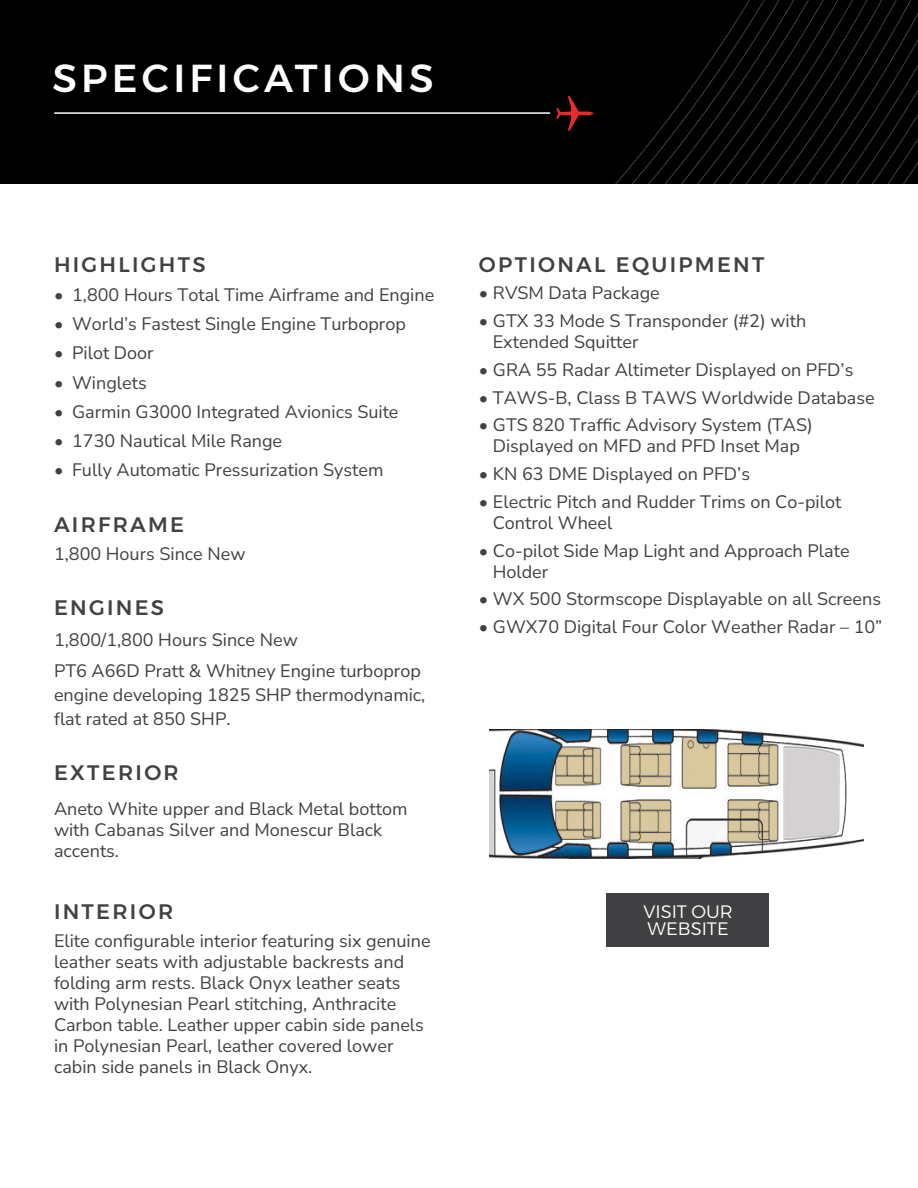
<style>
.page{position:relative;width:918px;height:1188px;background:#fff}
.page>*{position:absolute;margin:0;border:0;box-sizing:border-box;transform-origin:0 0}
.t1{font:39px "Alexandria";letter-spacing:.11em;color:#fff}
.t2{font:21px "Alexandria";letter-spacing:.11em;color:#414042}
.t3{font:200 18px/21px "Nunito Sans 12 pt";color:#414042}
.t4{font:18px/16.5px "Alexandria";color:#fff}
</style>
<div class="page">
<img style="left:489px;top:730px;width:375px;height:128px">
<div style="left:0;top:0;width:918px;height:184px;background:#000"></div>
<hr style="left:55px;top:112px;width:495px;height:2px;background:#fff">
<img style="left:557px;top:0;width:361px;height:184px">
<div style="left:607px;top:893px;width:162px;height:54px;background:#414042"></div>
<h1 class="t1" style="left:52px;top:64px;width:383px">SPECIFICATIONS</h1>
<p class="t2" style="left:54px;top:257px;width:153px">HIGHLIGHTS</p>
<p class="t3" style="left:54px;top:285px;width:382px">• 1,800 Hours Total Time Airframe and Engine</p>
<p class="t3" style="left:54px;top:315px;width:353px">• World’s Fastest Single Engine Turboprop</p>
<p class="t3" style="left:54px;top:344px;width:101px">• Pilot Door</p>
<p class="t3" style="left:54px;top:373px;width:94px">• Winglets</p>
<p class="t3" style="left:54px;top:402px;width:346px">• Garmin G3000 Integrated Avionics Suite</p>
<p class="t3" style="left:54px;top:432px;width:230px">• 1730 Nautical Mile Range</p>
<p class="t3" style="left:54px;top:461px;width:331px">• Fully Automatic Pressurization System</p>
<p class="t2" style="left:54px;top:517px;width:132px">AIRFRAME</p>
<p class="t3" style="left:54px;top:544px;width:193px">1,800 Hours Since New</p>
<p class="t2" style="left:54px;top:600px;width:112px">ENGINES</p>
<p class="t3" style="left:54px;top:626px;width:368px;line-height:30.8px">1,800/1,800 Hours Since New<br>PT6 A66D Pratt &amp; Whitney Engine turboprop</p>
<p class="t3" style="left:54px;top:684px;width:373px;line-height:24px">engine developing 1825 SHP thermodynamic, flat rated at 850 SHP.</p>
<p class="t2" style="left:54px;top:765px;width:126px">EXTERIOR</p>
<p class="t3" style="left:54px;top:799px;width:355px">Aneto White upper and Black Metal bottom with Cabanas Silver and Monescur Black accents.</p>
<p class="t2" style="left:54px;top:904px;width:121px">INTERIOR</p>
<p class="t3" style="left:54px;top:929px;width:378px">Elite configurable interior featuring six genuine leather seats with adjustable backrests and folding arm rests. Black Onyx leather seats with Polynesian Pearl stitching, Anthracite Carbon table. Leather upper cabin side panels in Polynesian Pearl, leather covered lower cabin side panels in Black Onyx.</p>
<p class="t2" style="left:479px;top:257px;width:287px">OPTIONAL EQUIPMENT</p>
<p class="t3" style="left:479px;top:284px;width:182px">• RVSM Data Package</p>
<p class="t3" style="left:493px;top:312px;width:315px;text-indent:-14px">• GTX 33 Mode S Transponder (#2) with<br>Extended Squitter</p>
<p class="t3" style="left:479px;top:360px;width:376px">• GRA 55 Radar Altimeter Displayed on PFD’s</p>
<p class="t3" style="left:479px;top:388px;width:397px">• TAWS-B, Class B TAWS Worldwide Database</p>
<p class="t3" style="left:479px;top:414px;width:335px;text-align:center">• GTS 820 Traffic Advisory System (TAS)<br>Displayed on MFD and PFD Inset Map</p>
<p class="t3" style="left:479px;top:465px;width:273px">• KN 63 DME Displayed on PFD’s</p>
<p class="t3" style="left:493px;top:492px;width:350px;text-indent:-14px">• Electric Pitch and Rudder Trims on Co-pilot<br>Control Wheel</p>
<p class="t3" style="left:493px;top:539px;width:358px;text-indent:-14px">• Co-pilot Side Map Light and Approach Plate<br>Holder</p>
<p class="t3" style="left:479px;top:590px;width:404px">• WX 500 Stormscope Displayable on all Screens</p>
<p class="t3" style="left:479px;top:618px;width:405px">• GWX70 Digital Four Color Weather Radar – 10”</p>
<p class="t4" style="left:643px;top:904px;width:91px">VISIT OUR<br>WEBSITE</p>
</div>
